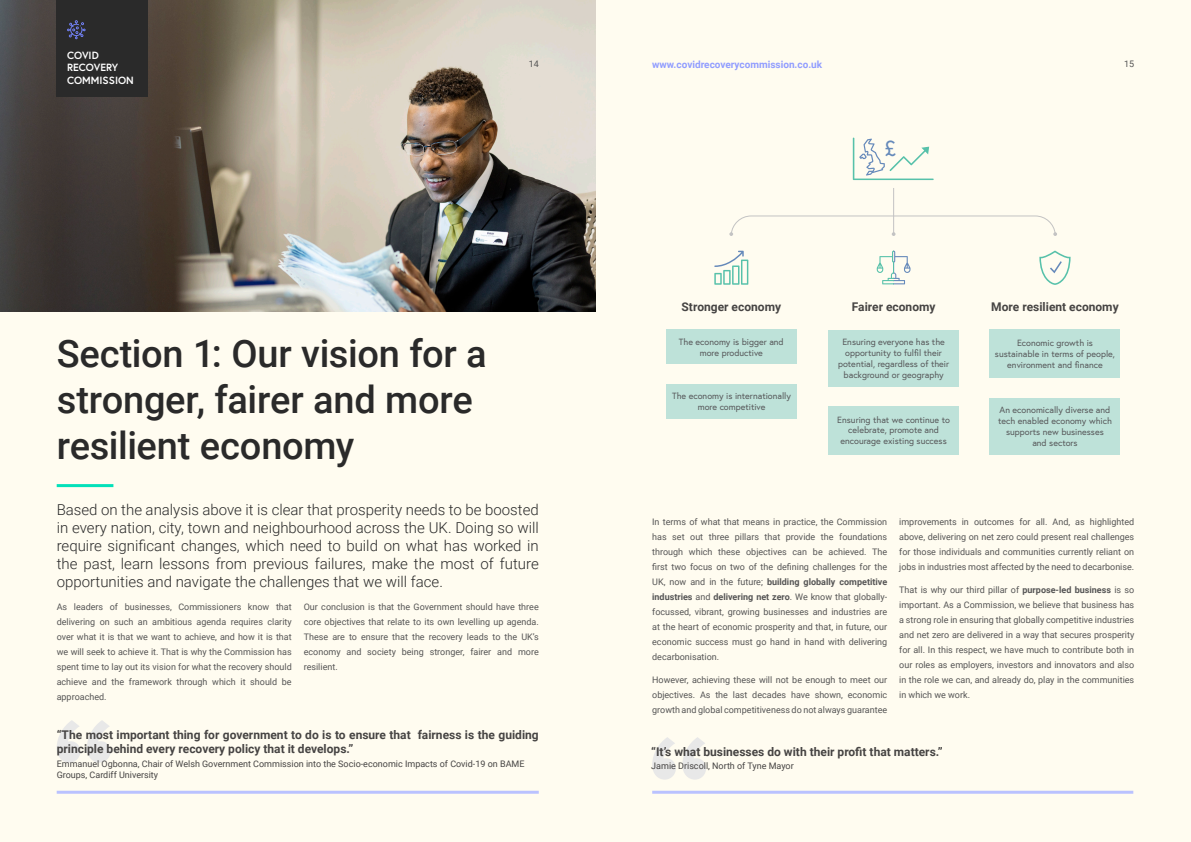
<style>
.page{position:relative;width:1191px;height:842px;background:#fffcf0}
.page>*{position:absolute;margin:0;border:0;box-sizing:border-box;transform-origin:0 0}
.Section_Heading{font:500 38px/45.6px "Roboto";letter-spacing:-.01em;color:#2a2a2a}
.t1{font:21.8px "Europa";color:#6589ba}
.t2{font:300 15px/18px "Roboto";color:#2a2a2a;text-align:justify}
.t3{font:700 12px/14.4px "Roboto";color:#464443}
.t4{font:700 10.4px/12.8px "Europa";color:#fff}
.t5{font:700 10px "Roboto";color:#919dff}
.Main_Text{font:9px/15px "Roboto";color:#555;text-align:justify}
.t6{font:9px/10.8px "Europa";color:#57585a;text-align:center}
.t7{font:9px/10.8px "Roboto";color:#464443}
.s1{font-weight:700}
</style>
<div class="page">
<img style="left:0;top:0;width:595px;height:312px">
<hr style="left:57px;top:484px;width:56px;height:3px;background:#03e1b9">
<svg style="left:57px;top:720px;width:54px;height:43px"></svg>
<hr style="left:57px;top:791px;width:482px;height:3px;background:#bac2ff">
<svg style="left:652px;top:737px;width:54px;height:43px"></svg>
<hr style="left:652px;top:791px;width:481px;height:3px;background:#bac2ff">
<div style="left:666px;top:330px;width:130px;height:34px;background:#bee2d9"></div>
<div style="left:828px;top:406px;width:130px;height:48px;background:#bee2d9"></div>
<div style="left:990px;top:330px;width:130px;height:48px;background:#bee2d9"></div>
<div style="left:666px;top:384px;width:130px;height:34px;background:#bee2d9"></div>
<hr style="left:893px;top:188px;width:1px;height:46px;background:#c3c3c3">
<svg style="left:729px;top:215px;width:328px;height:21px"></svg>
<svg style="left:1039px;top:251px;width:31px;height:34px"></svg>
<svg style="left:876px;top:251px;width:34px;height:33px"></svg>
<svg style="left:714px;top:251px;width:34px;height:34px"></svg>
<div style="left:828px;top:330px;width:130px;height:56px;background:#bee2d9"></div>
<div style="left:990px;top:398px;width:130px;height:56px;background:#bee2d9"></div>
<svg style="left:852px;top:138px;width:81px;height:42px"></svg>
<div style="left:57px;top:0;width:91px;height:97px;background:#2a2a2a"></div>
<svg style="left:67px;top:20px;width:19px;height:19px"></svg>
<p class="t4" style="left:67px;top:48px;width:68px">COVID<br>RECOVERY<br>COMMISSION</p>
<p class="Main_Text" style="left:528px;top:56px;width:12px">14</p>
<p class="t5" style="left:652px;top:58px;width:171px">www.covidrecoverycommission.co.uk</p>
<p class="Main_Text" style="left:1124px;top:56px;width:12px">15</p>
<p class="t1" style="left:884px;top:135px;width:14px">£</p>
<p class="t3" style="left:681px;top:299px;width:101px">Stronger economy</p>
<p class="t3" style="left:851px;top:299px;width:85px">Fairer economy</p>
<p class="t3" style="left:991px;top:299px;width:129px">More resilient economy</p>
<p class="Section_Heading" style="left:57px;top:330px;width:431px">Section 1: Our vision for a stronger, fairer and more resilient economy</p>
<p class="t2" style="left:57px;top:500px;width:483px">Based on the analysis above it is clear that prosperity needs to be boosted in every nation, city, town and neighbourhood across the UK. Doing so will require significant changes, which need to build on what has worked in the past, learn lessons from previous failures, make the most of future opportunities and navigate the challenges that we will face.</p>
<p class="Main_Text" style="left:57px;top:599px;width:236px">As leaders of businesses, Commissioners know that delivering on such an ambitious agenda requires clarity over what it is that we want to achieve, and how it is that we will seek to achieve it. That is why the Commission has spent time to lay out its vision for what the recovery should achieve and the framework through which it should be approached.</p>
<p class="Main_Text" style="left:304px;top:599px;width:236px">Our conclusion is that the Government should have three core objectives that relate to its own levelling up agenda.<br>These are to ensure that the recovery leads to the UK’s economy and society being stronger, fairer and more resilient.</p>
<p class="t3" style="left:57px;top:727px;width:483px">“The most important thing for government to do is to ensure that fairness is the guiding principle behind every recovery policy that it develops.”</p>
<p class="t7" style="left:57px;top:758px;width:469px">Emmanuel Ogbonna, Chair of Welsh Government Commission into the Socio-economic Impacts of Covid-19 on BAME<br>Groups, Cardiff University</p>
<p class="t6" style="left:679px;top:336px;width:106px">The economy is bigger and more productive</p>
<p class="t6" style="left:672px;top:390px;width:120px">The economy is internationally more competitive</p>
<p class="t6" style="left:838px;top:336px;width:113px">Ensuring everyone has the opportunity to fulfil their potential, regardless of their background or geography</p>
<p class="t6" style="left:837px;top:414px;width:114px">Ensuring that we continue to celebrate, promote and encourage existing success</p>
<p class="t6" style="left:995px;top:338px;width:121px">Economic growth is sustainable in terms of people, environment and finance</p>
<p class="t6" style="left:998px;top:404px;width:115px">An economically diverse and tech enabled economy which supports new businesses and sectors</p>
<p class="Main_Text" style="left:652px;top:514px;width:236px">In terms of what that means in practice, the Commission has set out three pillars that provide the foundations through which these objectives can be achieved. The first two focus on two of the defining challenges for the UK, now and in the future; <span class="s1">building globally competitive industries</span> and <span class="s1">delivering net zero</span>. We know that globally&shy;focussed, vibrant, growing businesses and industries are at the heart of economic prosperity and that, in future, our economic success must go hand in hand with delivering decarbonisation.</p>
<p class="Main_Text" style="left:652px;top:672px;width:236px">However, achieving these will not be enough to meet our objectives. As the last decades have shown, economic growth and global competitiveness do not always guarantee</p>
<p class="Main_Text" style="left:899px;top:514px;width:236px">improvements in outcomes for all. And, as highlighted above, delivering on net zero could present real challenges for those individuals and communities currently reliant on jobs in industries most affected by the need to decarbonise.</p>
<p class="Main_Text" style="left:899px;top:582px;width:236px">That is why our third pillar of <span class="s1">purpose-led business</span> is so important. As a Commission, we believe that business has a strong role in ensuring that globally competitive industries and net zero are delivered in a way that secures prosperity for all. In this respect, we have much to contribute both in our roles as employers, investors and innovators and also in the role we can, and already do, play in the communities in which we work.</p>
<p class="t3" style="left:651px;top:744px;width:293px">“It’s what businesses do with their profit that matters.”</p>
<p class="t7" style="left:651px;top:760px;width:144px">Jamie Driscoll, North of Tyne Mayor</p>
</div>
